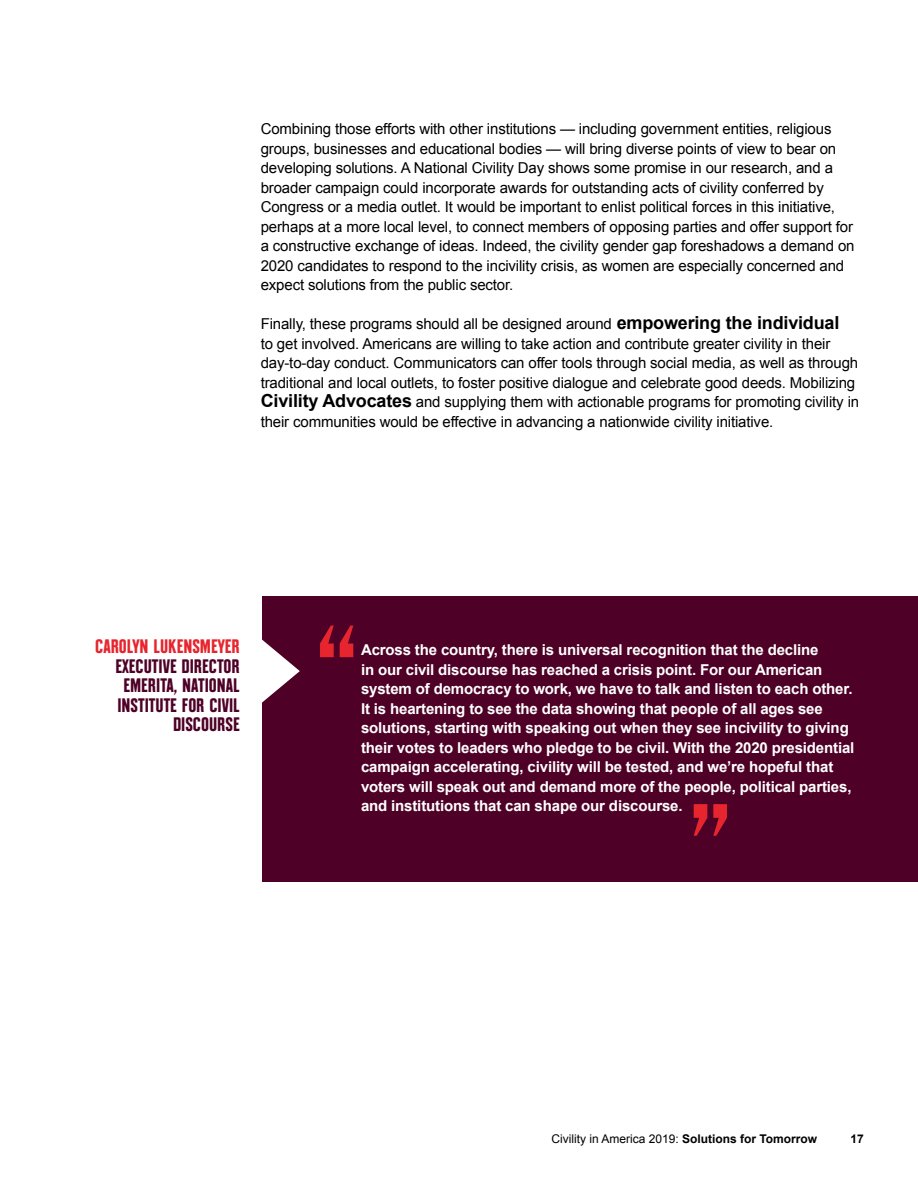
<style>
.page{position:relative;width:918px;height:1188px;background:#fff}
.page>*{position:absolute;margin:0;border:0;box-sizing:border-box;transform-origin:0 0}
.t1{font:700 119.1px "Always Montefiore";color:#e6252e}
.t2{font:700 19.5px/19.5px "Always Montefiore";color:#4e0026;text-align:right}
.t3{font:700 19.5px "Always Montefiore";color:#e6252e}
.t4{font:15px/19.5px "Arial";letter-spacing:-.01em;color:#000}
.t5{font:700 15px/19.5px "Arial";letter-spacing:-.01em;color:#fff}
.t6{font:12px "Arial";color:#000}
.t7{font:700 12px "Arial";color:#000}
.s1{font-weight:700;font-size:18px}
.s2{font-weight:700}
</style>
<div class="page">
<div style="left:262px;top:596px;width:656px;height:285px;background:#4e0026"></div>
<svg style="left:262px;top:639px;width:38px;height:243px"></svg>
<p class="t4" style="left:261px;top:119px;width:595px">Combining those efforts with other institutions — including government entities, religious groups, businesses and educational bodies — will bring diverse points of view to bear on developing solutions. A National Civility Day shows some promise in our research, and a broader campaign could incorporate awards for outstanding acts of civility conferred by Congress or a media outlet. It would be important to enlist political forces in this initiative, perhaps at a more local level, to connect members of opposing parties and offer support for a constructive exchange of ideas. Indeed, the civility gender gap foreshadows a demand on 2020 candidates to respond to the incivility crisis, as women are especially concerned and expect solutions from the public sector.</p>
<p class="t4" style="left:261px;top:314px;width:580px">Finally, these programs should all be designed around <span class="s1">empowering the individual</span></p>
<p class="t4" style="left:261px;top:334px;width:600px">to get involved. Americans are willing to take action and contribute greater civility in their day-to-day conduct. Communicators can offer tools through social media, as well as through traditional and local outlets, to foster positive dialogue and celebrate good deeds. Mobilizing <span class="s1">Civility Advocates</span> and supplying them with actionable programs for promoting civility in their communities would be effective in advancing a nationwide civility initiative.</p>
<p class="t3" style="left:95px;top:635px;width:146px">CAROLYN LUKENSMEYER</p>
<p class="t2" style="left:115px;top:657px;width:126px">EXECUTIVE DIRECTOR<br>EMERITA, NATIONAL<br>INSTITUTE FOR CIVIL<br>DISCOURSE</p>
<p class="t1" style="left:316px;top:599px;width:42px">“</p>
<p class="t5" style="left:361px;top:641px;width:495px">Across the country, there is universal recognition that the decline<br>in our civil discourse has reached a crisis point. For our American system of democracy to work, we have to talk and listen to each other.<br>It is heartening to see the data showing that people of all ages see solutions, starting with speaking out when they see incivility to giving their votes to leaders who pledge to be civil. With the 2020 presidential campaign accelerating, civility will be tested, and we’re hopeful that voters will speak out and demand more of the people, political parties, and institutions that can shape our discourse.</p>
<p class="t1" style="left:731px;top:863px;width:42px;rotate:-180deg">“</p>
<p class="t6" style="left:551px;top:1131px;width:267px">Civility in America 2019: <span class="s2">Solutions for Tomorrow</span></p>
<p class="t7" style="left:851px;top:1131px;width:15px">17</p>
</div>
